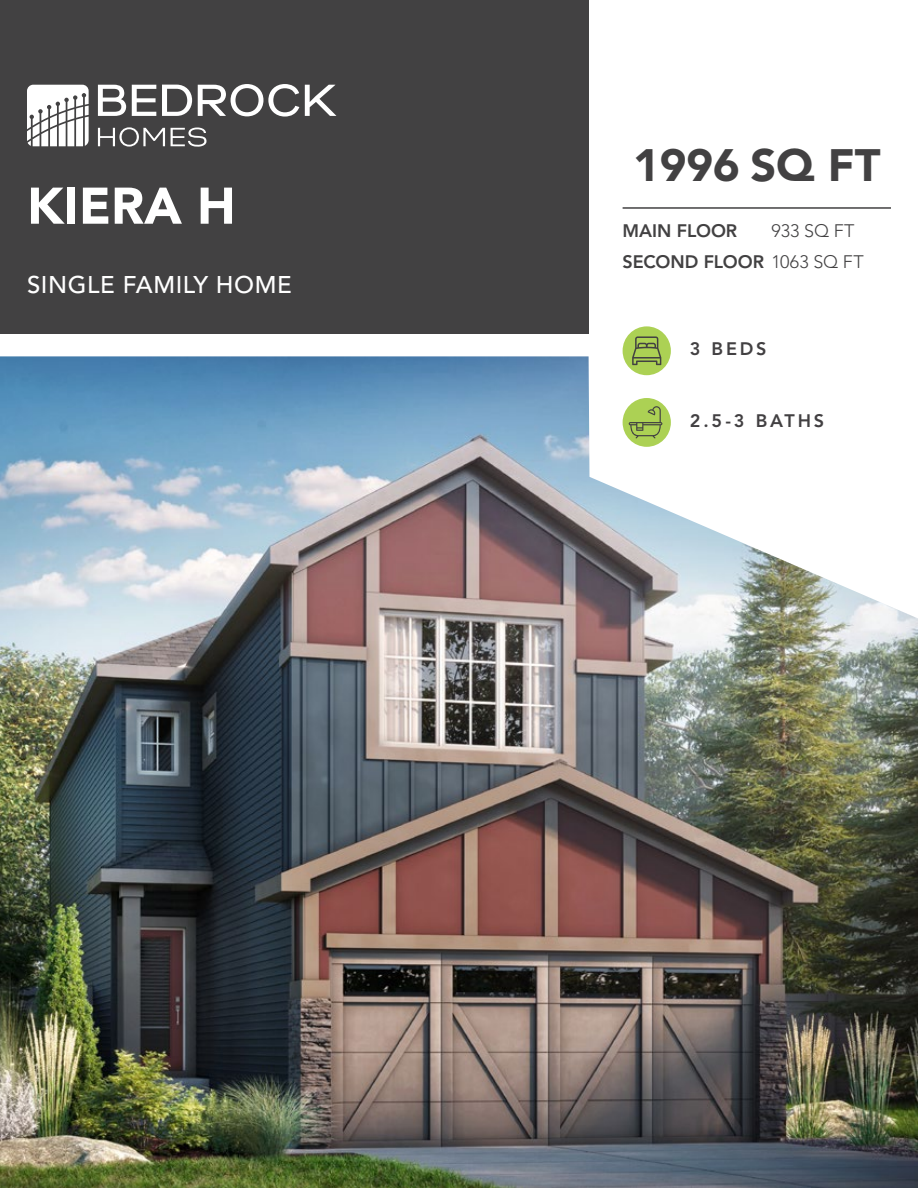
<style>
.page{position:relative;width:918px;height:1188px;background:#fff}
.page>*{position:absolute;margin:0;border:0;box-sizing:border-box;transform-origin:0 0}
.t1{font:900 51px "Avenir LT Std";color:#fff}
.t2{font:900 45px "Avenir LT Std";color:#424142}
.t3{font:500 24px "Avenir LT Std";letter-spacing:.025em;color:#fff}
.t4{font:800 18px/31.7px "Avenir LT Std";color:#424142}
.t5{font:800 18px "Avenir LT Std";letter-spacing:.155em;color:#424042}
.t6{font:300 18px "Avenir LT Std";color:#424142}
.s1{font-weight:300}
</style>
<div class="page">
<div style="left:0;top:0;width:589px;height:334px;background:#424142"></div>
<svg style="left:27px;top:85px;width:62px;height:61px"></svg>
<svg style="left:98px;top:85px;width:28px;height:31px"></svg>
<svg style="left:132px;top:85px;width:24px;height:31px"></svg>
<svg style="left:162px;top:85px;width:30px;height:31px"></svg>
<svg style="left:198px;top:84px;width:101px;height:33px"></svg>
<svg style="left:305px;top:85px;width:31px;height:31px"></svg>
<svg style="left:98px;top:127px;width:67px;height:20px"></svg>
<svg style="left:171px;top:127px;width:36px;height:20px"></svg>
<div style="left:623px;top:326px;width:48px;height:49px;background:#acd154;border-radius:50%"></div>
<svg style="left:632px;top:336px;width:29px;height:20px"></svg>
<hr style="left:623px;top:207px;width:268px;height:2px;background:#424142">
<img style="left:0;top:356px;width:918px;height:832px">
<h1 class="t1" style="left:27px;top:175px;width:210px">KIERA H</h1>
<h3 class="t3" style="left:27px;top:271px;width:266px">SINGLE FAMILY HOME</h3>
<h2 class="t2" style="left:633px;top:138px;width:249px">1996 SQ FT</h2>
<p class="t4" style="left:623px;top:215px;width:243px">MAIN FLOOR<br>SECOND FLOOR <span class="s1">1063 SQ FT</span></p>
<p class="t6" style="left:772px;top:220px;width:85px">933 SQ FT</p>
<p class="t5" style="left:690px;top:339px;width:78px">3 BEDS</p>
<p class="t5" style="left:690px;top:410px;width:136px">2.5-3 BATHS</p>
</div>
